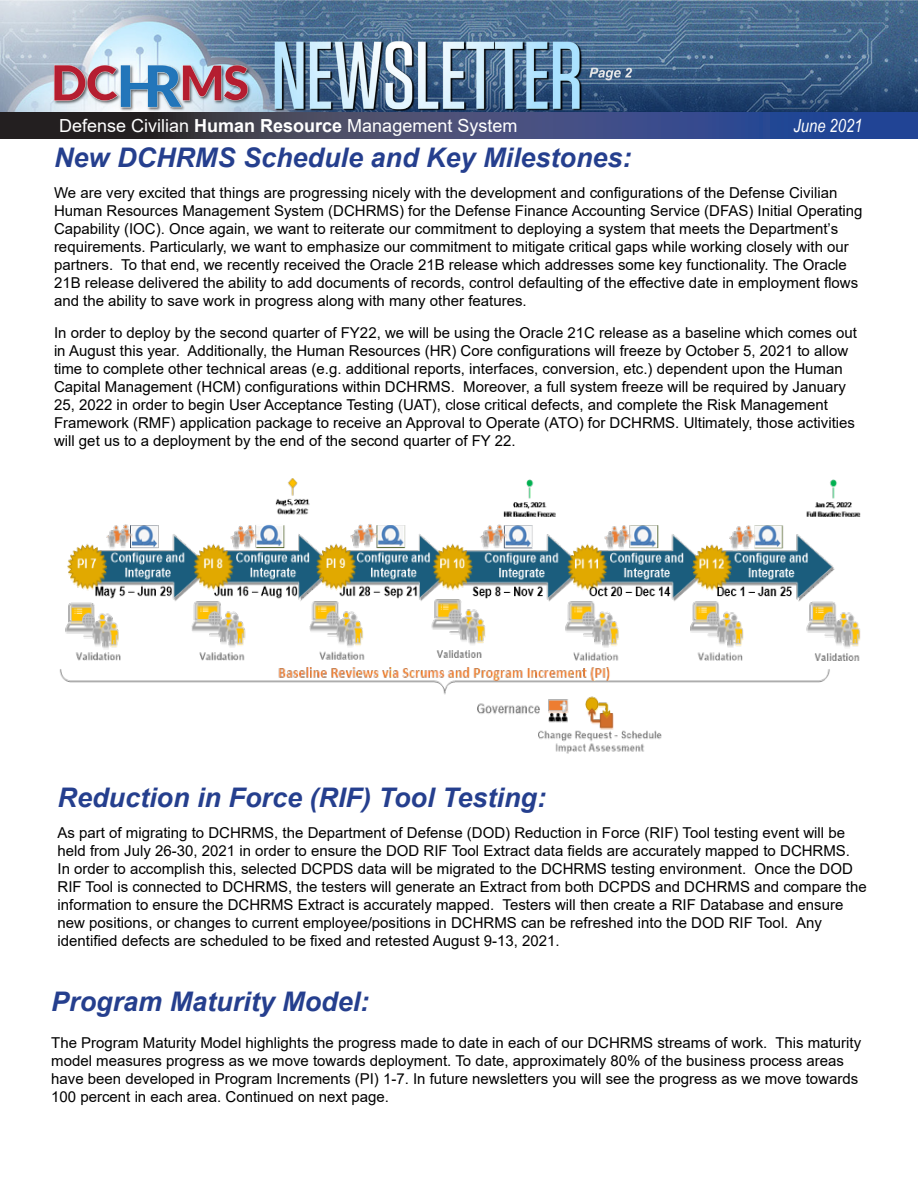
<style>
.page{position:relative;width:918px;height:1188px;background:#fff}
.page>*{position:absolute;margin:0;border:0;box-sizing:border-box;transform-origin:0 0}
.Header_blue{font:italic 700 27px "Arial";color:#253f8e}
.t1{font:18px "Arial";color:#fff}
.t2{font:italic 18px "Arial Narrow";color:#fff}
.Body{font:15px/18px "Arial";color:#000}
.s1{font-weight:700}
</style>
<div class="page">
<svg style="left:0;top:112px;width:918px;height:26px;background:#374169"></svg>
<img style="left:60px;top:478px;width:801px;height:276px">
<img style="left:0;top:1px;width:918px;height:111px">
<p class="t1" style="left:59px;top:113px;width:460px">Defense Civilian <span class="s1">Human Resource</span> Management System</p>
<p class="t2" style="left:794px;top:113px;width:70px">June 2021</p>
<p class="Header_blue" style="left:54px;top:139px;width:579px">New DCHRMS Schedule and Key Milestones:</p>
<p class="Body" style="left:54px;top:184px;width:810px">We are very excited that things are progressing nicely with the development and configurations of the Defense Civilian Human Resources Management System (DCHRMS) for the Defense Finance Accounting Service (DFAS) Initial Operating Capability (IOC). Once again, we want to reiterate our commitment to deploying a system that meets the Department’s requirements. Particularly, we want to emphasize our commitment to mitigate critical gaps while working closely with our partners. To that end, we recently received the Oracle 21B release which addresses some key functionality. The Oracle 21B release delivered the ability to add documents of records, control defaulting of the effective date in employment flows and the ability to save work in progress along with many other features.</p>
<p class="Body" style="left:54px;top:324px;width:804px">In order to deploy by the second quarter of FY22, we will be using the Oracle 21C release as a baseline which comes out in August this year. Additionally, the Human Resources (HR) Core configurations will freeze by October 5, 2021 to allow time to complete other technical areas (e.g. additional reports, interfaces, conversion, etc.) dependent upon the Human Capital Management (HCM) configurations within DCHRMS. Moreover, a full system freeze will be required by January 25, 2022 in order to begin User Acceptance Testing (UAT), close critical defects, and complete the Risk Management Framework (RMF) application package to receive an Approval to Operate (ATO) for DCHRMS. Ultimately, those activities will get us to a deployment by the end of the second quarter of FY 22.</p>
<p class="Header_blue" style="left:58px;top:779px;width:490px">Reduction in Force (RIF) Tool Testing:</p>
<p class="Body" style="left:58px;top:824px;width:811px">As part of migrating to DCHRMS, the Department of Defense (DOD) Reduction in Force (RIF) Tool testing event will be held from July 26-30, 2021 in order to ensure the DOD RIF Tool Extract data fields are accurately mapped to DCHRMS.<br>In order to accomplish this, selected DCPDS data will be migrated to the DCHRMS testing environment. Once the DOD RIF Tool is connected to DCHRMS, the testers will generate an Extract from both DCPDS and DCHRMS and compare the information to ensure the DCHRMS Extract is accurately mapped. Testers will then create a RIF Database and ensure new positions, or changes to current employee/positions in DCHRMS can be refreshed into the DOD RIF Tool. Any identified defects are scheduled to be fixed and retested August 9-13, 2021.</p>
<p class="Header_blue" style="left:51px;top:984px;width:320px">Program Maturity Model:</p>
<p class="Body" style="left:51px;top:1033px;width:812px">The Program Maturity Model highlights the progress made to date in each of our DCHRMS streams of work. This maturity model measures progress as we move towards deployment. To date, approximately 80% of the business process areas have been developed in Program Increments (PI) 1-7. In future newsletters you will see the progress as we move towards 100 percent in each area. Continued on next page.</p>
</div>
